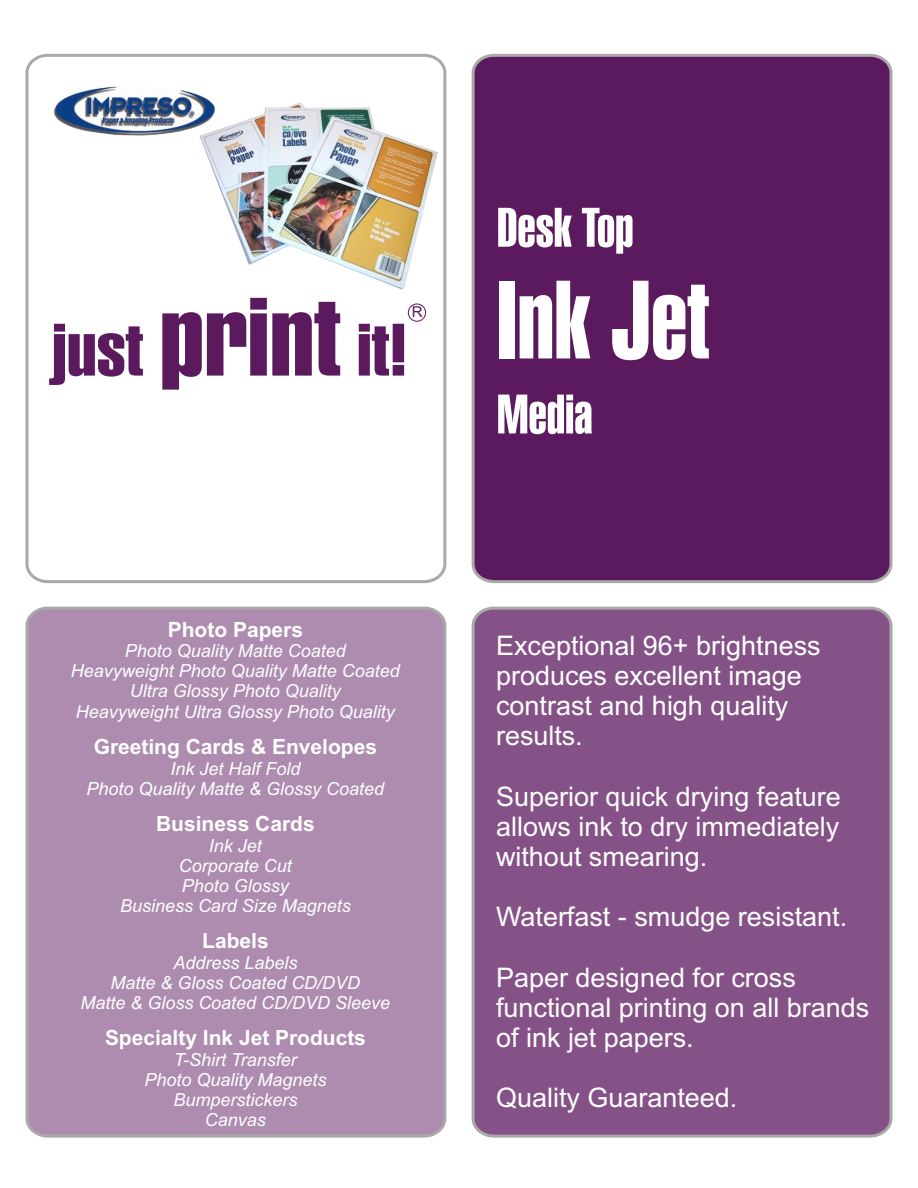
<style>
.page{position:relative;width:918px;height:1188px;background:#fff}
.page>*{position:absolute;margin:0;border:0;box-sizing:border-box;transform-origin:0 0}
.t1{font:108px "Swiss 911 X Cm BT";color:#fff}
.t2{font:72px "Swiss 911 X Cm BT";color:#5c1a5e;scale:1.21 1}
.t3{font:54px "Swiss 911 X Cm BT";color:#fff}
.t4{font:27px/30.2px "Arial";color:#fff}
.t5{font:700 21px "Arial";color:#fff}
.t6{font:italic 18px/20.1px "Arial";color:#fff;text-align:center}
.t7{font:15px "Arial Narrow";color:#5c1a5e;scale:1.23 1}
.s1{font-size:108px}
</style>
<div class="page">
<svg style="left:25px;top:53px;width:422px;height:531px"></svg>
<div style="left:471px;top:53px;width:422px;height:531px;background:#5c1a5e"></div>
<div style="left:25px;top:606px;width:422px;height:532px;background:#ad8cb0"></div>
<div style="left:471px;top:606px;width:422px;height:532px;background:#855287"></div>
<img style="left:54px;top:86px;width:162px;height:50px">
<div style="left:408px;top:304px;width:18px;height:17px;border:1px solid #5c1a5e;border-radius:50%"></div>
<img style="left:200px;top:103px;width:238px;height:187px">
<h2 class="t2" style="left:52px;top:321px;width:296px">just <span class="s1">print</span> it!</h2>
<p class="t7" style="left:412px;top:307px;width:10px">R</p>
<h3 class="t3" style="left:497px;top:206px;width:138px">Desk Top</h3>
<h1 class="t1" style="left:497px;top:276px;width:214px">Ink Jet</h1>
<h3 class="t3" style="left:497px;top:392px;width:97px">Media</h3>
<p class="t5" style="left:168px;top:621px;width:137px">Photo Papers</p>
<p class="t6" style="left:71px;top:643px;width:330px">Photo Quality Matte Coated<br>Heavyweight Photo Quality Matte Coated Ultra Glossy Photo Quality<br>Heavyweight Ultra Glossy Photo Quality</p>
<p class="t5" style="left:94px;top:739px;width:285px">Greeting Cards &amp; Envelopes</p>
<p class="t6" style="left:86px;top:760px;width:299px">Ink Jet Half Fold<br>Photo Quality Matte &amp; Glossy Coated</p>
<p class="t5" style="left:156px;top:816px;width:160px">Business Cards</p>
<p class="t6" style="left:120px;top:837px;width:232px">Ink Jet<br>Corporate Cut<br>Photo Glossy<br>Business Card Size Magnets</p>
<p class="t5" style="left:202px;top:933px;width:68px">Labels</p>
<p class="t6" style="left:80px;top:954px;width:311px">Address Labels<br>Matte &amp; Gloss Coated CD/DVD<br>Matte &amp; Gloss Coated CD/DVD Sleeve</p>
<p class="t5" style="left:105px;top:1030px;width:262px">Specialty Ink Jet Products</p>
<p class="t6" style="left:145px;top:1051px;width:183px">T-Shirt Transfer<br>Photo Quality Magnets<br>Bumperstickers<br>Canvas</p>
<h3 class="t4" style="left:496px;top:633px;width:326px">Exceptional 96+ brightness produces excellent image contrast and high quality results.</h3>
<h3 class="t4" style="left:496px;top:784px;width:346px;text-align:justify">Superior quick drying feature allows ink to dry immediately without smearing.</h3>
<h3 class="t4" style="left:496px;top:904px;width:353px">Waterfast - smudge resistant.</h3>
<h3 class="t4" style="left:496px;top:965px;width:375px">Paper designed for cross functional printing on all brands of ink jet papers.</h3>
<h3 class="t4" style="left:496px;top:1085px;width:243px">Quality Guaranteed.</h3>
</div>
